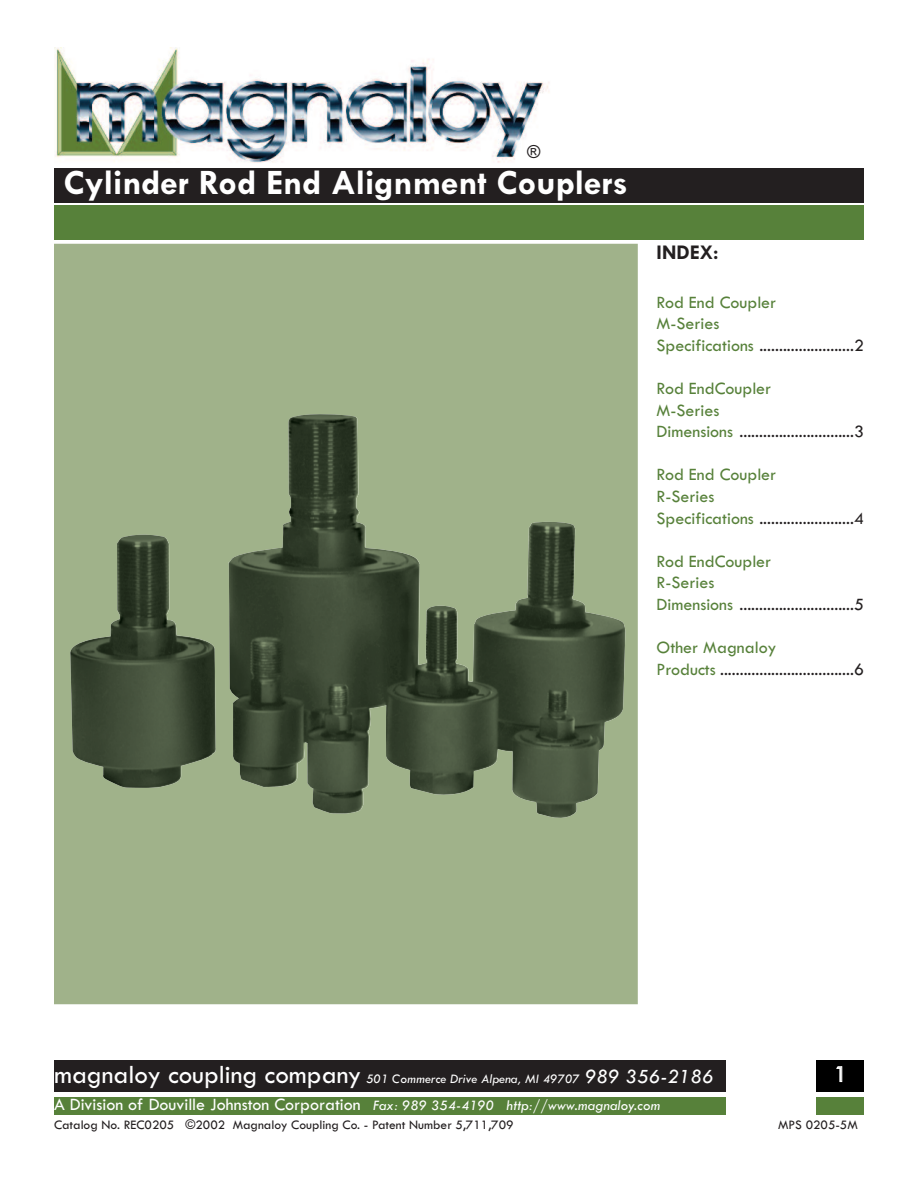
<style>
.page{position:relative;width:918px;height:1188px;background:#fff}
.page>*{position:absolute;margin:0;border:0;box-sizing:border-box;transform-origin:0 0}
.t1{font:700 36px "Tw Cen";color:#fff}
.t2{font:700 21px "Tw Cen";color:#231f20}
.t3{font:21px "Futura BT";color:#fff}
.t4{font:18px/21.6px "Tw Cen";color:#57813a}
.t5{font:18px "Tw Cen";color:#fff}
.t6{font:18px/21.6px "Tw Cen";color:#231f20}
.t7{font:18px "Arial";color:#231f20}
.t8{font:13.5px "Tw Cen";color:#231f20}
.t9{font:italic 13.5px "Tw Cen";color:#fff}
.s1{color:#231f20}
.s2{color:#57813a}
.s3{font-style:normal;font-size:27px}
.s4{font-size:21px}
.s5{font-style:italic;font-size:15px}
</style>
<div class="page">
<img style="left:54px;top:47px;width:495px;height:116px">
<div style="left:54px;top:168px;width:810px;height:34px;background:#231f20"></div>
<div style="left:54px;top:206px;width:810px;height:34px;background:#57813a"></div>
<div style="left:54px;top:244px;width:584px;height:760px;background:#a0b28a"></div>
<img style="left:229px;top:414px;width:397px;height:404px">
<img style="left:70px;top:534px;width:146px;height:254px">
<div style="left:54px;top:1060px;width:672px;height:32px;background:#231f20"></div>
<div style="left:54px;top:1097px;width:672px;height:17px;background:#57813a"></div>
<div style="left:816px;top:1060px;width:48px;height:32px;background:#000"></div>
<div style="left:816px;top:1097px;width:48px;height:17px;background:#57813a"></div>
<p class="t7" style="left:527px;top:142px;width:15px">®</p>
<h1 class="t1" style="left:64px;top:161px;width:566px">Cylinder Rod End Alignment Couplers</h1>
<p class="t2" style="left:657px;top:240px;width:64px">INDEX:</p>
<p class="t4" style="left:657px;top:291px;width:209px">Rod End Coupler<br>M-Series<br>Specifications <span class="s1">........................2</span></p>
<p class="t4" style="left:657px;top:377px;width:209px">Rod EndCoupler<br>M-Series<br>Dimensions <span class="s1">.............................3</span></p>
<p class="t4" style="left:657px;top:463px;width:209px">Rod End Coupler<br>R-Series<br>Specifications <span class="s1">........................4</span></p>
<p class="t4" style="left:657px;top:550px;width:209px">Rod EndCoupler<br>R-Series<br>Dimensions <span class="s1">.............................5</span></p>
<p class="t6" style="left:657px;top:636px;width:209px"><span class="s2">Other Magnaloy<br>Products</span> ..................................6</p>
<p class="t9" style="left:54px;top:1071px;width:661px"><span class="s3">magnaloy coupling company</span> 501 Commerce Drive Alpena, MI 49707 <span class="s4">989 356-2186</span></p>
<p class="t8" style="left:54px;top:1116px;width:461px">Catalog No. REC0205 ©2002 Magnaloy Coupling Co. - Patent Number 5,711,709</p>
<p class="t8" style="left:778px;top:1116px;width:81px">MPS 0205-5M</p>
<p class="t3" style="left:834px;top:1062px;width:14px">1</p>
<p class="t5" style="left:54px;top:1093px;width:608px">A Division of Douville Johnston Corporation <span class="s5">Fax: 989 354-4190 http://www.magnaloy.com</span></p>
</div>
